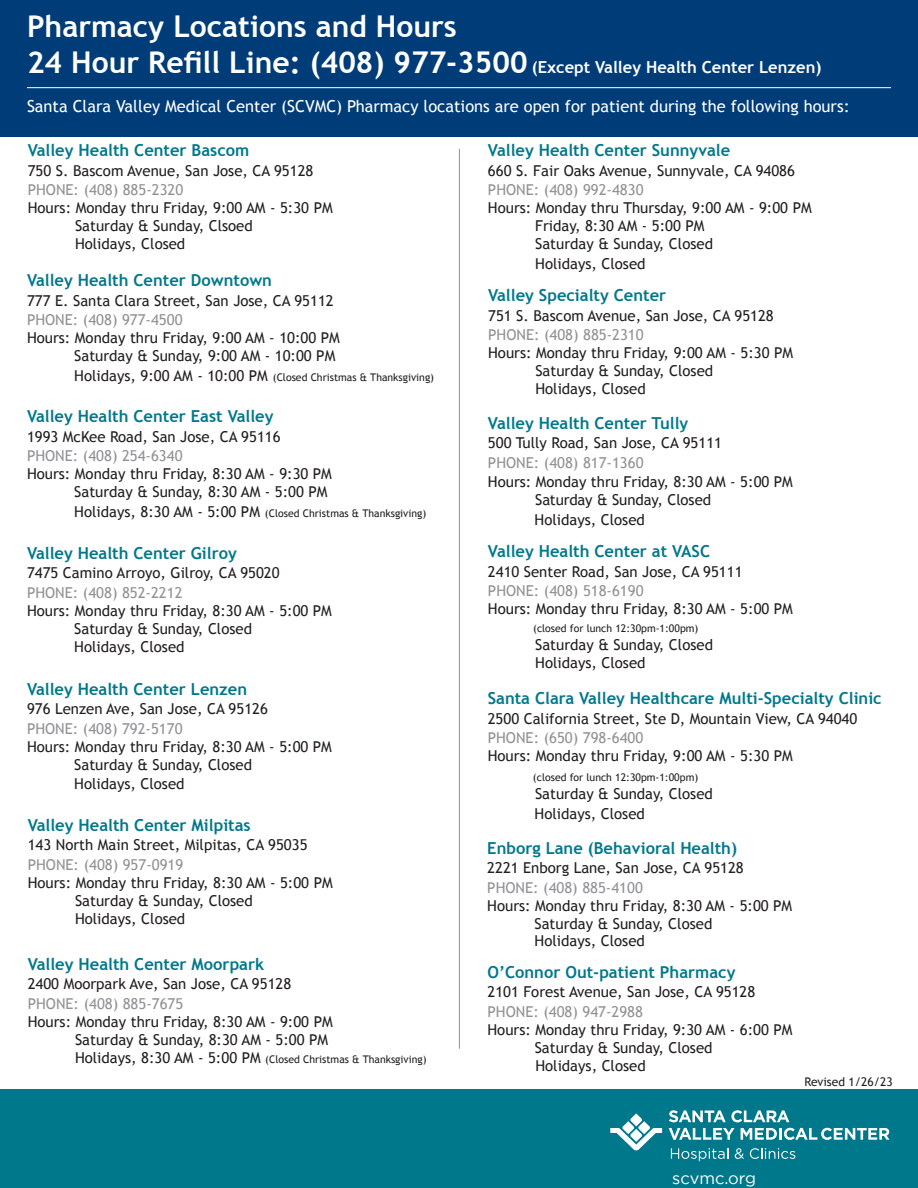
<style>
.page{position:relative;width:918px;height:1188px;background:#fff}
.page>*{position:absolute;margin:0;border:0;box-sizing:border-box;transform-origin:0 0}
.t1{font:700 30px "Trebuchet MS";color:#fff}
.t2{font:700 16.5px "Trebuchet MS";color:#00788b}
.t3{font:16.5px "Trebuchet MS";color:#fff}
.t4{font:700 16.5px "Trebuchet MS";color:#fff}
.t5{font:16.5px "Gotham";color:#fff}
.t6{font:15px "Trebuchet MS";color:#231f20}
.t7{font:15px "Trebuchet MS";color:#919295}
.t8{font:12px "Trebuchet MS";color:#231f20}
.t9{font:10.5px "Trebuchet MS";color:#231f20}
.s1{font-size:30px}
.s2{font-size:15px}
</style>
<div class="page">
<div style="left:0;top:0;width:918px;height:137px;background:#003d78"></div>
<div style="left:0;top:1089px;width:918px;height:99px;background:#00788b"></div>
<hr style="left:27px;top:87px;width:864px;height:1px;background:#fff">
<hr style="left:459px;top:149px;width:1px;height:900px;background:#919295">
<svg style="left:610px;top:1113px;width:52px;height:37px"></svg>
<svg style="left:669px;top:1110px;width:120px;height:12px"></svg>
<svg style="left:669px;top:1128px;width:66px;height:12px"></svg>
<svg style="left:741px;top:1128px;width:148px;height:12px"></svg>
<svg style="left:671px;top:1148px;width:57px;height:13px"></svg>
<svg style="left:735px;top:1148px;width:9px;height:11px"></svg>
<svg style="left:750px;top:1148px;width:45px;height:11px"></svg>
<p class="t1" style="left:27px;top:8px;width:431px">Pharmacy Locations and Hours</p>
<p class="t4" style="left:27px;top:57px;width:796px"><span class="s1">24 Hour Refill Line: (408) 977-3500</span> (Except Valley Health Center Lenzen)</p>
<p class="t3" style="left:27px;top:97px;width:824px">Santa Clara Valley Medical Center (SCVMC) Pharmacy locations are open for patient during the following hours:</p>
<p class="t2" style="left:28px;top:140px;width:223px">Valley Health Center Bascom</p>
<p class="t6" style="left:28px;top:162px;width:287px">750 S. Bascom Avenue, San Jose, CA 95128</p>
<p class="t7" style="left:28px;top:181px;width:157px">PHONE: (408) 885-2320</p>
<p class="t6" style="left:28px;top:199px;width:306px">Hours: Monday thru Friday, 9:00 AM - 5:30 PM</p>
<p class="t6" style="left:75px;top:217px;width:179px">Saturday &amp; Sunday, Clsoed</p>
<p class="t6" style="left:75px;top:235px;width:112px">Holidays, Closed</p>
<p class="t2" style="left:27px;top:270px;width:247px">Valley Health Center Downtown</p>
<p class="t6" style="left:27px;top:292px;width:308px">777 E. Santa Clara Street, San Jose, CA 95112</p>
<p class="t7" style="left:27px;top:311px;width:157px">PHONE: (408) 977-4500</p>
<p class="t6" style="left:27px;top:329px;width:314px">Hours: Monday thru Friday, 9:00 AM - 10:00 PM</p>
<p class="t6" style="left:74px;top:347px;width:263px">Saturday &amp; Sunday, 9:00 AM - 10:00 PM</p>
<p class="t9" style="left:74px;top:371px;width:361px"><span class="s2">Holidays, 9:00 AM - 10:00 PM</span> (Closed Christmas &amp; Thanksgiving)</p>
<p class="t2" style="left:27px;top:406px;width:248px">Valley Health Center East Valley</p>
<p class="t6" style="left:27px;top:428px;width:255px">1993 McKee Road, San Jose, CA 95116</p>
<p class="t7" style="left:27px;top:447px;width:157px">PHONE: (408) 254-6340</p>
<p class="t6" style="left:27px;top:465px;width:306px">Hours: Monday thru Friday, 8:30 AM - 9:30 PM</p>
<p class="t6" style="left:74px;top:483px;width:255px">Saturday &amp; Sunday, 8:30 AM - 5:00 PM</p>
<p class="t9" style="left:74px;top:507px;width:354px"><span class="s2">Holidays, 8:30 AM - 5:00 PM</span> (Closed Christmas &amp; Thanksgiving)</p>
<p class="t2" style="left:27px;top:543px;width:211px">Valley Health Center Gilroy</p>
<p class="t6" style="left:27px;top:564px;width:254px">7475 Camino Arroyo, Gilroy, CA 95020</p>
<p class="t7" style="left:27px;top:584px;width:157px">PHONE: (408) 852-2212</p>
<p class="t6" style="left:27px;top:602px;width:306px">Hours: Monday thru Friday, 8:30 AM - 5:00 PM</p>
<p class="t6" style="left:74px;top:620px;width:179px">Saturday &amp; Sunday, Closed</p>
<p class="t6" style="left:74px;top:637px;width:112px">Holidays, Closed</p>
<p class="t2" style="left:27px;top:678px;width:222px">Valley Health Center Lenzen</p>
<p class="t6" style="left:27px;top:700px;width:242px">976 Lenzen Ave, San Jose, CA 95126</p>
<p class="t7" style="left:27px;top:720px;width:157px">PHONE: (408) 792-5170</p>
<p class="t6" style="left:27px;top:738px;width:306px">Hours: Monday thru Friday, 8:30 AM - 5:00 PM</p>
<p class="t6" style="left:74px;top:756px;width:179px">Saturday &amp; Sunday, Closed</p>
<p class="t6" style="left:74px;top:775px;width:112px">Holidays, Closed</p>
<p class="t2" style="left:28px;top:815px;width:224px">Valley Health Center Milpitas</p>
<p class="t6" style="left:28px;top:836px;width:281px">143 North Main Street, Milpitas, CA 95035</p>
<p class="t7" style="left:28px;top:856px;width:157px">PHONE: (408) 957-0919</p>
<p class="t6" style="left:28px;top:874px;width:306px">Hours: Monday thru Friday, 8:30 AM - 5:00 PM</p>
<p class="t6" style="left:75px;top:892px;width:179px">Saturday &amp; Sunday, Closed</p>
<p class="t6" style="left:75px;top:910px;width:112px">Holidays, Closed</p>
<p class="t2" style="left:28px;top:953px;width:238px">Valley Health Center Moorpark</p>
<p class="t6" style="left:28px;top:975px;width:265px">2400 Moorpark Ave, San Jose, CA 95128</p>
<p class="t7" style="left:28px;top:994px;width:157px">PHONE: (408) 885-7675</p>
<p class="t6" style="left:28px;top:1012px;width:306px">Hours: Monday thru Friday, 8:30 AM - 9:00 PM</p>
<p class="t6" style="left:75px;top:1030px;width:255px">Saturday &amp; Sunday, 8:30 AM - 5:00 PM</p>
<p class="t9" style="left:75px;top:1053px;width:353px"><span class="s2">Holidays, 8:30 AM - 5:00 PM</span> (Closed Christmas &amp; Thanksgiving)</p>
<p class="t2" style="left:488px;top:140px;width:244px">Valley Health Center Sunnyvale</p>
<p class="t6" style="left:488px;top:161px;width:309px">660 S. Fair Oaks Avenue, Sunnyvale, CA 94086</p>
<p class="t7" style="left:488px;top:181px;width:157px">PHONE: (408) 992-4830</p>
<p class="t6" style="left:488px;top:199px;width:325px">Hours: Monday thru Thursday, 9:00 AM - 9:00 PM</p>
<p class="t6" style="left:535px;top:217px;width:171px">Friday, 8:30 AM - 5:00 PM</p>
<p class="t6" style="left:535px;top:235px;width:179px">Saturday &amp; Sunday, Closed</p>
<p class="t6" style="left:535px;top:254px;width:112px">Holidays, Closed</p>
<p class="t2" style="left:488px;top:285px;width:180px">Valley Specialty Center</p>
<p class="t6" style="left:488px;top:307px;width:287px">751 S. Bascom Avenue, San Jose, CA 95128</p>
<p class="t7" style="left:488px;top:326px;width:157px">PHONE: (408) 885-2310</p>
<p class="t6" style="left:488px;top:344px;width:306px">Hours: Monday thru Friday, 9:00 AM - 5:30 PM</p>
<p class="t6" style="left:535px;top:362px;width:179px">Saturday &amp; Sunday, Closed</p>
<p class="t6" style="left:535px;top:380px;width:112px">Holidays, Closed</p>
<p class="t2" style="left:488px;top:412px;width:202px">Valley Health Center Tully</p>
<p class="t6" style="left:488px;top:434px;width:236px">500 Tully Road, San Jose, CA 95111</p>
<p class="t7" style="left:488px;top:453px;width:157px">PHONE: (408) 817-1360</p>
<p class="t6" style="left:488px;top:473px;width:306px">Hours: Monday thru Friday, 8:30 AM - 5:00 PM</p>
<p class="t6" style="left:535px;top:491px;width:178px">Saturday &amp; Sunday, Closed</p>
<p class="t6" style="left:535px;top:511px;width:112px">Holidays, Closed</p>
<p class="t2" style="left:488px;top:541px;width:224px">Valley Health Center at VASC</p>
<p class="t6" style="left:488px;top:563px;width:256px">2410 Senter Road, San Jose, CA 95111</p>
<p class="t7" style="left:488px;top:582px;width:157px">PHONE: (408) 518-6190</p>
<p class="t6" style="left:488px;top:600px;width:306px">Hours: Monday thru Friday, 8:30 AM - 5:00 PM</p>
<p class="t9" style="left:533px;top:622px;width:167px">(closed for lunch 12:30pm-1:00pm)</p>
<p class="t6" style="left:535px;top:636px;width:179px">Saturday &amp; Sunday, Closed</p>
<p class="t6" style="left:535px;top:654px;width:112px">Holidays, Closed</p>
<p class="t2" style="left:488px;top:688px;width:395px">Santa Clara Valley Healthcare Multi-Specialty Clinic</p>
<p class="t6" style="left:488px;top:710px;width:371px">2500 California Street, Ste D, Mountain View, CA 94040</p>
<p class="t7" style="left:488px;top:729px;width:157px">PHONE: (650) 798-6400</p>
<p class="t6" style="left:488px;top:747px;width:306px">Hours: Monday thru Friday, 9:00 AM - 5:30 PM</p>
<p class="t9" style="left:533px;top:771px;width:167px">(closed for lunch 12:30pm-1:00pm)</p>
<p class="t6" style="left:535px;top:785px;width:179px">Saturday &amp; Sunday, Closed</p>
<p class="t6" style="left:535px;top:805px;width:112px">Holidays, Closed</p>
<p class="t2" style="left:487px;top:837px;width:251px">Enborg Lane (Behavioral Health)</p>
<p class="t6" style="left:487px;top:859px;width:258px">2221 Enborg Lane, San Jose, CA 95128</p>
<p class="t7" style="left:487px;top:879px;width:157px">PHONE: (408) 885-4100</p>
<p class="t6" style="left:487px;top:897px;width:306px">Hours: Monday thru Friday, 8:30 AM - 5:00 PM</p>
<p class="t6" style="left:535px;top:915px;width:179px">Saturday &amp; Sunday, Closed</p>
<p class="t6" style="left:535px;top:932px;width:112px">Holidays, Closed</p>
<p class="t2" style="left:488px;top:962px;width:249px">O’Connor Out-patient Pharmacy</p>
<p class="t6" style="left:488px;top:983px;width:269px">2101 Forest Avenue, San Jose, CA 95128</p>
<p class="t7" style="left:488px;top:1003px;width:157px">PHONE: (408) 947-2988</p>
<p class="t6" style="left:488px;top:1021px;width:306px">Hours: Monday thru Friday, 9:30 AM - 6:00 PM</p>
<p class="t6" style="left:535px;top:1039px;width:179px">Saturday &amp; Sunday, Closed</p>
<p class="t6" style="left:535px;top:1056px;width:112px">Holidays, Closed</p>
<p class="t5" style="left:672px;top:1169px;width:86px">scvmc.org</p>
<p class="t8" style="left:805px;top:1075px;width:90px">Revised 1/26/23</p>
</div>
